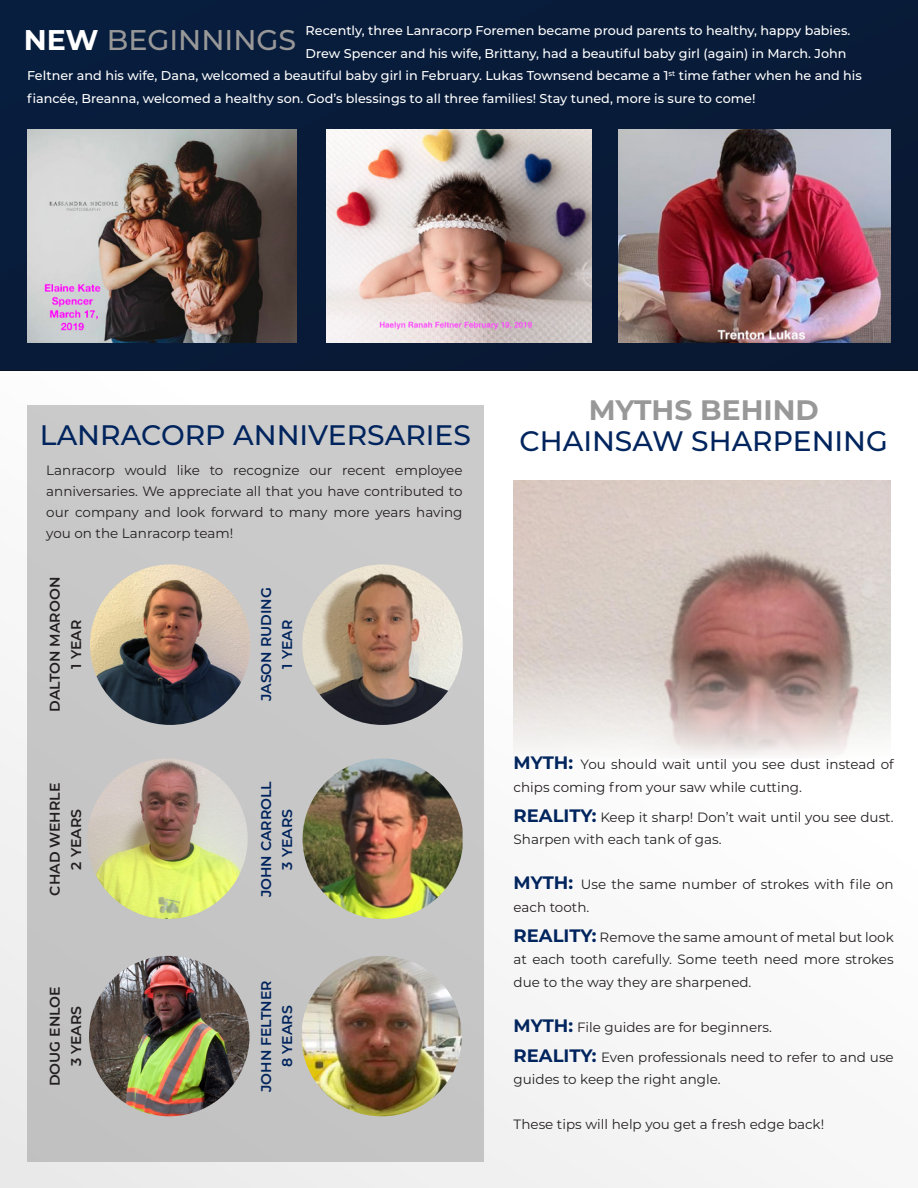
<style>
.page{position:relative;width:918px;height:1188px;background:#fafafa}
.page>*{position:absolute;margin:0;border:0;box-sizing:border-box;transform-origin:0 0}
.t1{font:500 28.5px "Montserrat";color:#999898}
.t2{font:500 28.2px "Montserrat";color:#00245d}
.t3{font:700 28.2px "Montserrat";color:#999898}
.t4{font:600 14.1px "Montserrat";color:#00245d}
.t5{font:600 14.1px "Montserrat";color:#231f20}
.t6{font:13.5px/22.5px "Montserrat";color:#231f20}
.t7{font:500 12.75px/22.5px "Montserrat";color:#fff}
.s1{font-weight:700;color:#fff}
.s2{font-weight:700;font-size:18px;color:#00245d}
</style>
<div class="page">
<div style="left:27px;top:405px;width:457px;height:757px;background:#c8c7c7"></div>
<div style="left:0;top:0;width:918px;height:370px;background:#081b39"></div>
<img style="left:619px;top:129px;width:271px;height:213px">
<img style="left:27px;top:129px;width:270px;height:213px">
<img style="left:327px;top:129px;width:264px;height:213px">
<img style="left:90px;top:564px;width:160px;height:161px;border-radius:80px">
<img style="left:87px;top:759px;width:161px;height:160px;border-radius:80px">
<img style="left:89px;top:956px;width:161px;height:160px;border-radius:80px">
<img style="left:302px;top:564px;width:161px;height:161px;border-radius:80px">
<img style="left:303px;top:759px;width:160px;height:160px">
<img style="left:301px;top:956px;width:161px;height:160px;border-radius:80px">
<img style="left:514px;top:481px;width:377px;height:273px">
<p class="t1" style="left:24px;top:20px;width:274px"><span class="s1">NEW</span> BEGINNINGS</p>
<p class="t7" style="left:306px;top:19px;width:546px">Recently, three Lanracorp Foremen became proud parents to healthy, happy babies.</p>
<p class="t7" style="left:27px;top:41px;width:836px;text-indent:279px">Drew Spencer and his wife, Brittany, had a beautiful baby girl (again) in March. John<br>Feltner and his wife, Dana, welcomed a beautiful baby girl in February. Lukas Townsend became a 1<sup>st</sup> time father when he and his fiancée, Breanna, welcomed a healthy son. God’s blessings to all three families! Stay tuned, more is sure to come!</p>
<p class="t2" style="left:40px;top:416px;width:433px">LANRACORP ANNIVERSARIES</p>
<p class="t6" style="left:46px;top:459px;width:418px;line-height:21.1px;text-align:justify">Lanracorp would like to recognize our recent employee anniversaries. We appreciate all that you have contributed to our company and look forward to many more years having you on the Lanracorp team!</p>
<p class="t5" style="left:45px;top:712px;width:136px;rotate:-90deg">DALTON MAROON</p>
<p class="t4" style="left:256px;top:701px;width:115px;rotate:-90deg">JASON RUDING</p>
<p class="t5" style="left:66px;top:669px;width:50px;rotate:-90deg">1 YEAR</p>
<p class="t4" style="left:277px;top:669px;width:50px;rotate:-90deg">1 YEAR</p>
<p class="t5" style="left:45px;top:896px;width:114px;rotate:-90deg">CHAD WEHRLE</p>
<p class="t5" style="left:66px;top:870px;width:62px;rotate:-90deg">2 YEARS</p>
<p class="t5" style="left:45px;top:1086px;width:101px;rotate:-90deg">DOUG ENLOE</p>
<p class="t5" style="left:66px;top:1066px;width:62px;rotate:-90deg">3 YEARS</p>
<p class="t4" style="left:256px;top:897px;width:118px;rotate:-90deg">JOHN CARROLL</p>
<p class="t4" style="left:277px;top:870px;width:62px;rotate:-90deg">3 YEARS</p>
<p class="t4" style="left:256px;top:1092px;width:113px;rotate:-90deg">JOHN FELTNER</p>
<p class="t4" style="left:277px;top:1067px;width:63px;rotate:-90deg">8 YEARS</p>
<p class="t3" style="left:589px;top:390px;width:232px">MYTHS BEHIND</p>
<p class="t2" style="left:520px;top:422px;width:370px">CHAINSAW SHARPENING</p>
<p class="t6" style="left:514px;top:753px;width:382px"><span class="s2">MYTH:</span> You should wait until you see dust instead of chips coming from your saw while cutting.</p>
<p class="t6" style="left:514px;top:805px;width:382px"><span class="s2">REALITY:</span> Keep it sharp! Don’t wait until you see dust.<br>Sharpen with each tank of gas.</p>
<p class="t6" style="left:514px;top:873px;width:382px"><span class="s2">MYTH:</span> Use the same number of strokes with file on each tooth.</p>
<p class="t6" style="left:514px;top:925px;width:382px;text-align:justify"><span class="s2">REALITY:</span> Remove the same amount of metal but look at each tooth carefully. Some teeth need more strokes due to the way they are sharpened.</p>
<p class="t6" style="left:514px;top:1015px;width:260px"><span class="s2">MYTH:</span> File guides are for beginners.</p>
<p class="t6" style="left:514px;top:1045px;width:382px"><span class="s2">REALITY:</span> Even professionals need to refer to and use guides to keep the right angle.</p>
<p class="t6" style="left:514px;top:1113px;width:312px">These tips will help you get a fresh edge back!</p>
</div>
